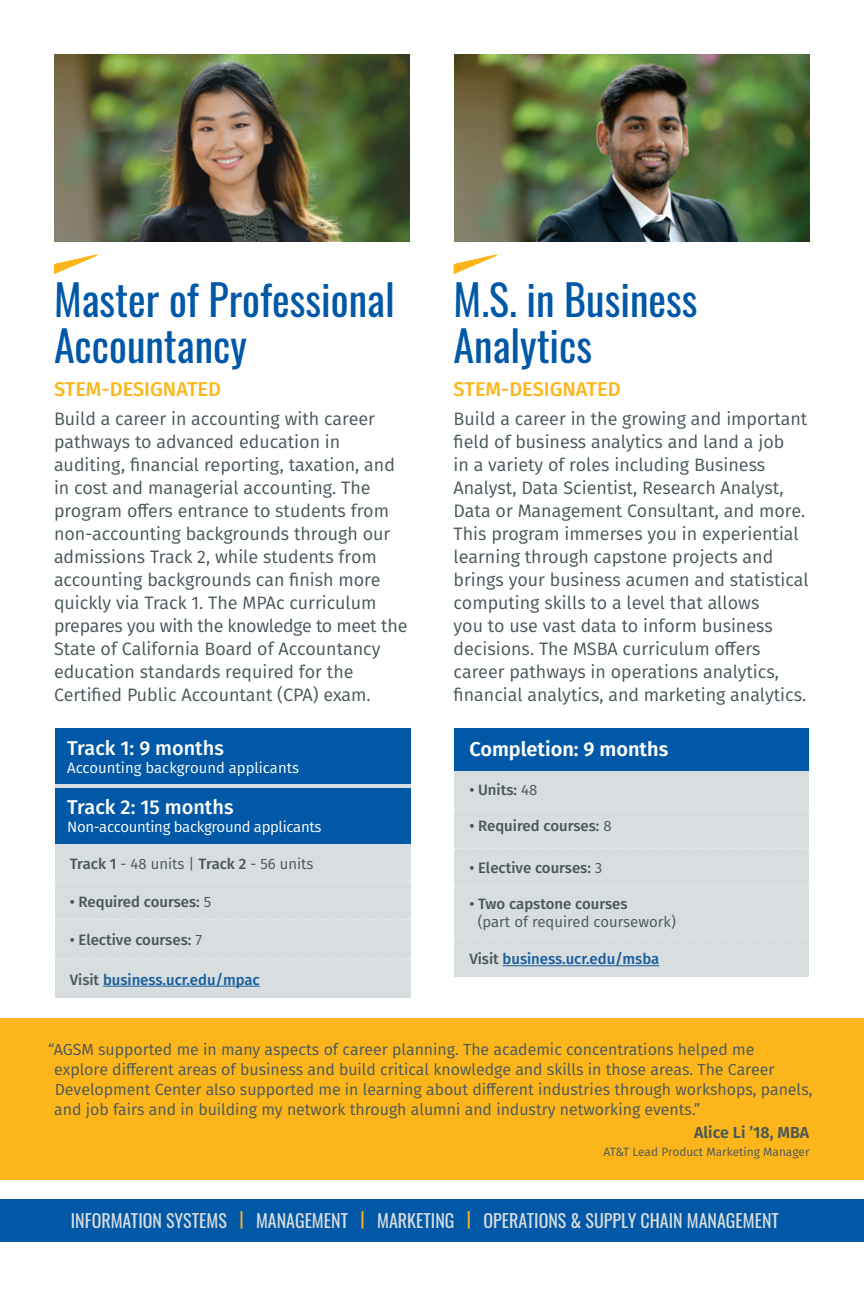
<style>
.page{position:relative;width:864px;height:1296px;background:#fff}
.page>*{position:absolute;margin:0;border:0;box-sizing:border-box;transform-origin:0 0}
.t1{font:70px "UCR Magazine";color:#fcb61c}
.t2{font:42px/46px "Oswald";color:#0158a6}
.t3{font:500 20px "Fira Sans";color:#fcb61c}
.t4{font:500 20px "Fira Sans";color:#fff}
.t5{font:600 20px "Fira Sans";color:#fff}
.t6{font:18px/23px "Fira Sans";color:#48575a}
.t7{font:18px "Oswald";color:#d8dddf}
.t8{font:16px/20px "Fira Sans";color:#48575a}
.t9{font:600 16px "Fira Sans";color:#48575a}
.t10{font:500 15px "Fira Sans";color:#48575a}
.t11{font:15px "Fira Sans";color:#48575a}
.t12{font:500 15px "Fira Sans";color:#175d9e}
.t13{font:15px "Fira Sans";letter-spacing:-.02em;color:#fff}
.t14{font:15px "Fira Sans";color:#fff}
.t15{font:12px "Fira Sans";color:#48575a}
.s1{font-weight:500}
.s2{font-weight:400}
.s3{color:#48575a}
.s4{color:#fcb61c}
</style>
<div class="page">
<div style="left:0;top:1199px;width:864px;height:43px;background:#0158a6"></div>
<img style="left:54px;top:54px;width:356px;height:188px">
<img style="left:454px;top:54px;width:356px;height:188px">
<div style="left:454px;top:747px;width:355px;height:230px;background:#d8dddf"></div>
<hr style="left:503px;top:965px;width:156px;height:1px;background:#175d9e">
<svg style="left:454px;top:809px;width:355px;height:1px"></svg>
<svg style="left:454px;top:848px;width:355px;height:1px"></svg>
<svg style="left:454px;top:886px;width:355px;height:1px"></svg>
<svg style="left:454px;top:937px;width:354px;height:1px"></svg>
<div style="left:454px;top:728px;width:355px;height:43px;background:#0158a6"></div>
<div style="left:55px;top:728px;width:355px;height:270px;background:#d8dddf"></div>
<hr style="left:103px;top:986px;width:157px;height:1px;background:#175d9e">
<svg style="left:55px;top:881px;width:355px;height:1px"></svg>
<svg style="left:55px;top:919px;width:355px;height:1px"></svg>
<svg style="left:55px;top:959px;width:356px;height:1px"></svg>
<div style="left:55px;top:788px;width:355px;height:55px;background:#0158a6"></div>
<div style="left:55px;top:728px;width:355px;height:56px;background:#0158a6"></div>
<div style="left:0;top:1018px;width:864px;height:161px;background:#fcb61c"></div>
<h1 class="t1" style="left:54px;top:220px;width:44px">A</h1>
<h1 class="t1" style="left:454px;top:220px;width:44px">A</h1>
<h2 class="t2" style="left:54px;top:273px;width:342px">Master of Professional<br>Accountancy</h2>
<p class="t3" style="left:54px;top:373px;width:169px">STEM-DESIGNATED</p>
<p class="t6" style="left:54px;top:406px;width:355px">Build a career in accounting with career pathways to advanced education in auditing, financial reporting, taxation, and in cost and managerial accounting. The program offers entrance to students from non-accounting backgrounds through our admissions Track 2, while students from accounting backgrounds can finish more quickly via Track 1. The MPAc curriculum prepares you with the knowledge to meet the State of California Board of Accountancy education standards required for the Certified Public Accountant (CPA) exam.</p>
<p class="t4" style="left:67px;top:732px;width:158px">Track 1: 9 months</p>
<p class="t14" style="left:67px;top:756px;width:233px">Accounting background applicants</p>
<p class="t4" style="left:67px;top:791px;width:168px">Track 2: 15 months</p>
<p class="t13" style="left:67px;top:815px;width:256px">Non-accounting background applicants</p>
<p class="t11" style="left:70px;top:853px;width:245px"><span class="s1">Track 1</span> - 48 units | <span class="s1">Track 2</span> - 56 units</p>
<p class="t10" style="left:70px;top:890px;width:143px">• Required courses: <span class="s2">5</span></p>
<p class="t10" style="left:70px;top:927px;width:134px">• Elective courses: <span class="s2">7</span></p>
<p class="t12" style="left:70px;top:967px;width:192px"><span class="s3">Visit</span> business.ucr.edu/mpac</p>
<h2 class="t2" style="left:454px;top:273px;width:246px">M.S. in Business<br>Analytics</h2>
<p class="t3" style="left:454px;top:373px;width:169px">STEM-DESIGNATED</p>
<p class="t6" style="left:454px;top:406px;width:357px">Build a career in the growing and important field of business analytics and land a job<br>in a variety of roles including Business Analyst, Data Scientist, Research Analyst, Data or Management Consultant, and more.<br>This program immerses you in experiential learning through capstone projects and brings your business acumen and statistical computing skills to a level that allows<br>you to use vast data to inform business decisions. The MSBA curriculum offers career pathways in operations analytics, financial analytics, and marketing analytics.</p>
<p class="t5" style="left:469px;top:732px;width:200px">Completion: 9 months</p>
<p class="t10" style="left:469px;top:778px;width:69px">• Units: <span class="s2">48</span></p>
<p class="t10" style="left:469px;top:813px;width:144px">• Required courses: <span class="s2">8</span></p>
<p class="t10" style="left:469px;top:856px;width:134px">• Elective courses: <span class="s2">3</span></p>
<p class="t10" style="left:469px;top:892px;width:160px">• Two capstone courses</p>
<p class="t11" style="left:478px;top:910px;width:200px">(part of required coursework)</p>
<p class="t12" style="left:469px;top:947px;width:191px"><span class="s3">Visit</span> business.ucr.edu/msba</p>
<p class="t8" style="left:54px;top:1039px;width:760px;text-indent:-6px">“AGSM supported me in many aspects of career planning. The academic concentrations helped me<br>explore different areas of business and build critical knowledge and skills in those areas. The Career Development Center also supported me in learning about different industries through workshops, panels, and job fairs and in building my network through alumni and industry networking events.”</p>
<p class="t9" style="left:694px;top:1119px;width:116px">Alice Li ’18, MBA</p>
<p class="t15" style="left:604px;top:1143px;width:208px">AT&amp;T Lead Product Marketing Manager</p>
<p class="t7" style="left:71px;top:1205px;width:710px">INFORMATION SYSTEMS <span class="s4">|</span> MANAGEMENT <span class="s4">|</span> MARKETING <span class="s4">|</span> OPERATIONS &amp; SUPPLY CHAIN MANAGEMENT</p>
</div>
